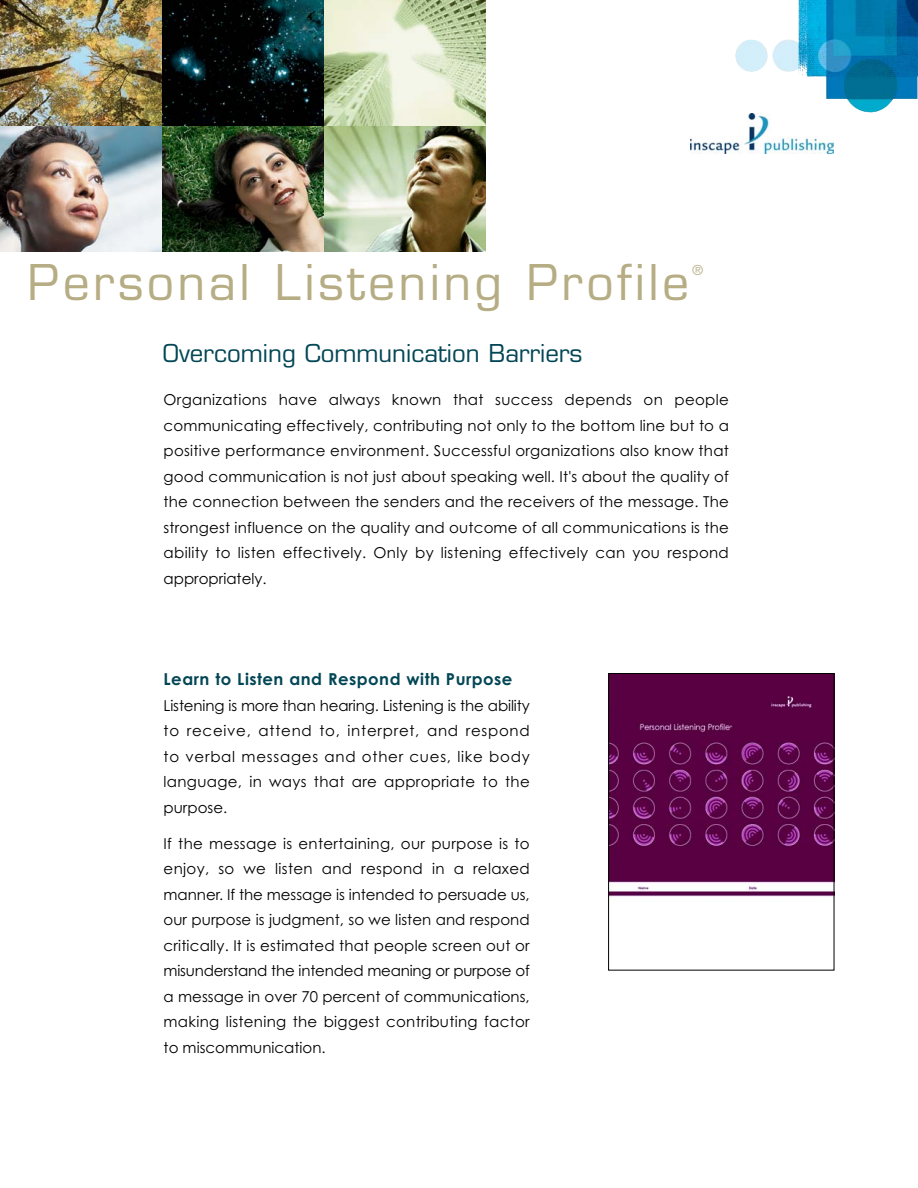
<style>
.page{position:relative;width:918px;height:1188px;background:#fff}
.page>*{position:absolute;margin:0;border:0;box-sizing:border-box;transform-origin:0 0}
.t1{font:48px "Eurostile";letter-spacing:.07em;color:#b6ad84}
.t2{font:24px "Eurostile";color:#034655}
.t3{font:700 16.5px "Century Gothic";letter-spacing:.03em;color:#034655}
.t4{font:15px/25.5px "Century Gothic";letter-spacing:.02em;color:#000;text-align:justify}
.t5{font:13.5px "Eurostile";color:#b6ad84}
</style>
<div class="page">
<svg style="left:735px;top:0;width:183px;height:114px"></svg>
<img style="left:690px;top:114px;width:144px;height:39px">
<img style="left:0;top:0;width:486px;height:252px">
<img style="left:0;top:0;width:162px;height:126px">
<img style="left:162px;top:126px;width:162px;height:126px">
<svg style="left:162px;top:0;width:162px;height:126px;background:#051315"></svg>
<img style="left:610px;top:675px;width:222px;height:222px">
<div style="left:608px;top:673px;width:226px;height:297px;border:1px solid #000"></div>
<h1 class="t1" style="left:28px;top:264px;width:663px">Personal Listening Profile</h1>
<p class="t5" style="left:693px;top:265px;width:12px">®</p>
<h2 class="t2" style="left:163px;top:344px;width:421px">Overcoming Communication Barriers</h2>
<p class="t4" style="left:164px;top:389px;width:567px">Organizations have always known that success depends on people communicating effectively, contributing not only to the bottom line but to a positive performance environment. Successful organizations also know that good communication is not just about speaking well. It's about the quality of the connection between the senders and the receivers of the message. The strongest influence on the quality and outcome of all communications is the ability to listen effectively. Only by listening effectively can you respond appropriately.</p>
<p class="t3" style="left:164px;top:673px;width:350px">Learn to Listen and Respond with Purpose</p>
<p class="t4" style="left:164px;top:694px;width:368px">Listening is more than hearing. Listening is the ability to receive, attend to, interpret, and respond to verbal messages and other cues, like body language, in ways that are appropriate to the purpose.</p>
<p class="t4" style="left:164px;top:832px;width:368px">If the message is entertaining, our purpose is to enjoy, so we listen and respond in a relaxed manner. If the message is intended to persuade us, our purpose is judgment, so we listen and respond critically. It is estimated that people screen out or misunderstand the intended meaning or purpose of a message in over 70 percent of communications, making listening the biggest contributing factor to miscommunication.</p>
</div>
